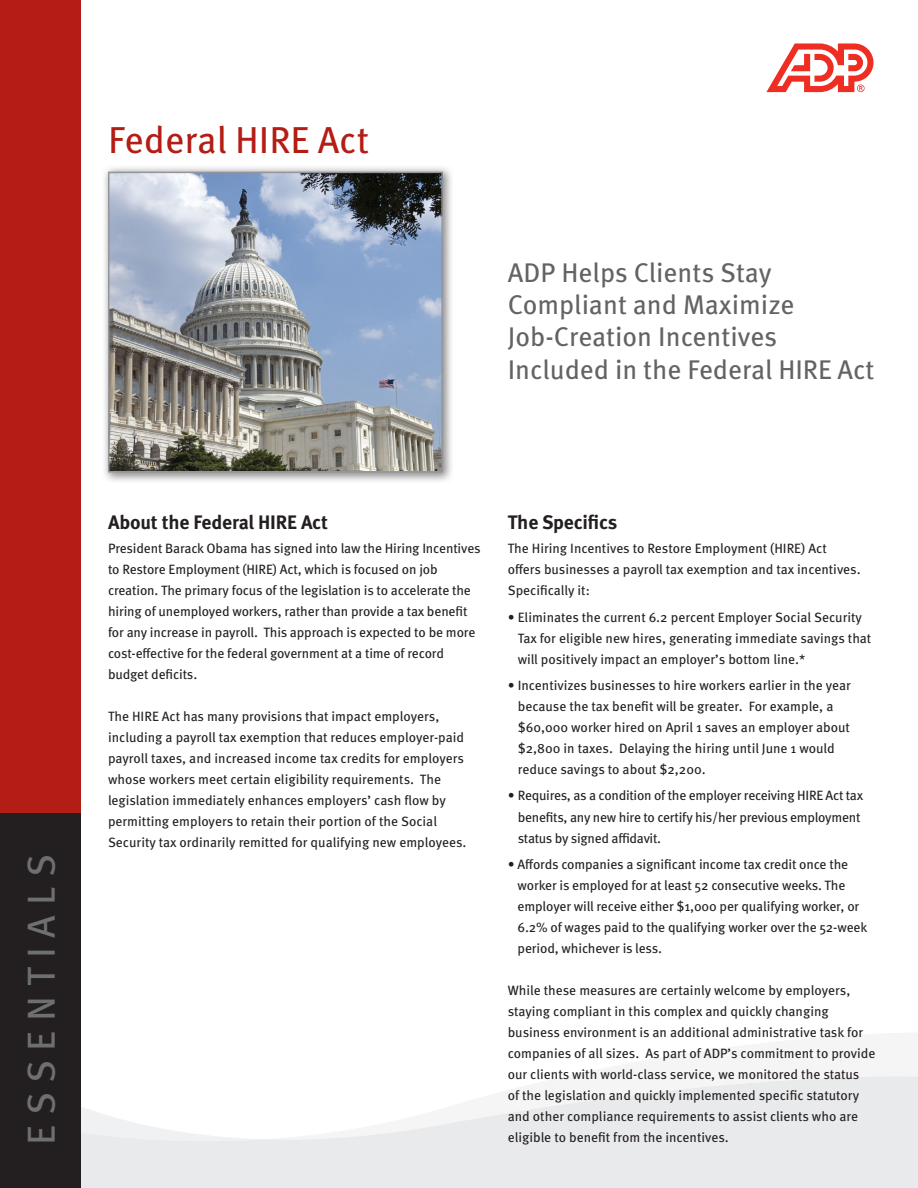
<style>
.page{position:relative;width:918px;height:1188px;background:#fff}
.page>*{position:absolute;margin:0;border:0;box-sizing:border-box;transform-origin:0 0}
.t1{font:39px "Meta OT";letter-spacing:.25em;color:#6d6f71}
.t2{font:37.5px "Meta OT";color:#b41d15}
.t3{font:27px/32.4px "Meta OT";color:#636366}
.t4{font:700 19.5px "Meta OT";letter-spacing:-.01em;color:#231f20}
.t5{font:13.5px/21px "Meta OT";letter-spacing:-.005em;color:#231f20}
</style>
<div class="page">
<svg style="left:81px;top:1076px;width:837px;height:112px;fill:#e9eaeb"></svg>
<div style="left:0;top:796px;width:81px;height:392px;background:#231f20"></div>
<div style="left:0;top:0;width:81px;height:813px;background:#b41d15"></div>
<img style="left:104px;top:167px;width:348px;height:314px">
<img style="left:111px;top:175px;width:329px;height:294px">
<div style="left:108px;top:172px;width:335px;height:300px;border:2px solid #939598"></div>
<svg style="left:766px;top:43px;width:108px;height:49px"></svg>
<h2 class="t2" style="left:108px;top:117px;width:262px">Federal HIRE Act</h2>
<h3 class="t3" style="left:508px;top:256px;width:368px">ADP Helps Clients Stay<br>Compliant and Maximize<br>Job-Creation Incentives<br>Included in the Federal HIRE Act</h3>
<h1 class="t1" style="left:17px;top:1144px;width:292px;rotate:-90deg">ESSENTIALS</h1>
<h3 class="t4" style="left:108px;top:510px;width:222px">About the Federal HIRE Act</h3>
<p class="t5" style="left:108px;top:538px;width:374px">President Barack Obama has signed into law the Hiring Incentives to Restore Employment (HIRE) Act, which is focused on job creation. The primary focus of the legislation is to accelerate the hiring of unemployed workers, rather than provide a tax benefit for any increase in payroll. This approach is expected to be more cost-effective for the federal government at a time of record budget deficits.</p>
<p class="t5" style="left:108px;top:706px;width:360px">The HIRE Act has many provisions that impact employers, including a payroll tax exemption that reduces employer-paid payroll taxes, and increased income tax credits for employers whose workers meet certain eligibility requirements. The legislation immediately enhances employers’ cash flow by permitting employers to retain their portion of the Social Security tax ordinarily remitted for qualifying new employees.</p>
<h3 class="t4" style="left:508px;top:510px;width:111px">The Specifics</h3>
<p class="t5" style="left:508px;top:538px;width:354px">The Hiring Incentives to Restore Employment (HIRE) Act offers businesses a payroll tax exemption and tax incentives.<br>Specifically it:</p>
<p class="t5" style="left:518px;top:607px;width:355px;text-indent:-10px">• Eliminates the current 6.2 percent Employer Social Security<br>Tax for eligible new hires, generating immediate savings that will positively impact an employer’s bottom line.*</p>
<p class="t5" style="left:518px;top:675px;width:335px;text-indent:-10px">• Incentivizes businesses to hire workers earlier in the year because the tax benefit will be greater. For example, a $60,000 worker hired on April 1 saves an employer about $2,800 in taxes. Delaying the hiring until June 1 would reduce savings to about $2,200.</p>
<p class="t5" style="left:518px;top:785px;width:347px;text-indent:-10px">• Requires, as a condition of the employer receiving HIRE Act tax benefits, any new hire to certify his/her previous employment status by signed affidavit.</p>
<p class="t5" style="left:518px;top:854px;width:351px;text-indent:-10px">• Affords companies a significant income tax credit once the worker is employed for at least 52 consecutive weeks. The employer will receive either $1,000 per qualifying worker, or 6.2% of wages paid to the qualifying worker over the 52-week period, whichever is less.</p>
<p class="t5" style="left:508px;top:980px;width:369px">While these measures are certainly welcome by employers, staying compliant in this complex and quickly changing business environment is an additional administrative task for companies of all sizes. As part of ADP’s commitment to provide our clients with world-class service, we monitored the status<br>of the legislation and quickly implemented specific statutory and other compliance requirements to assist clients who are eligible to benefit from the incentives.</p>
</div>
